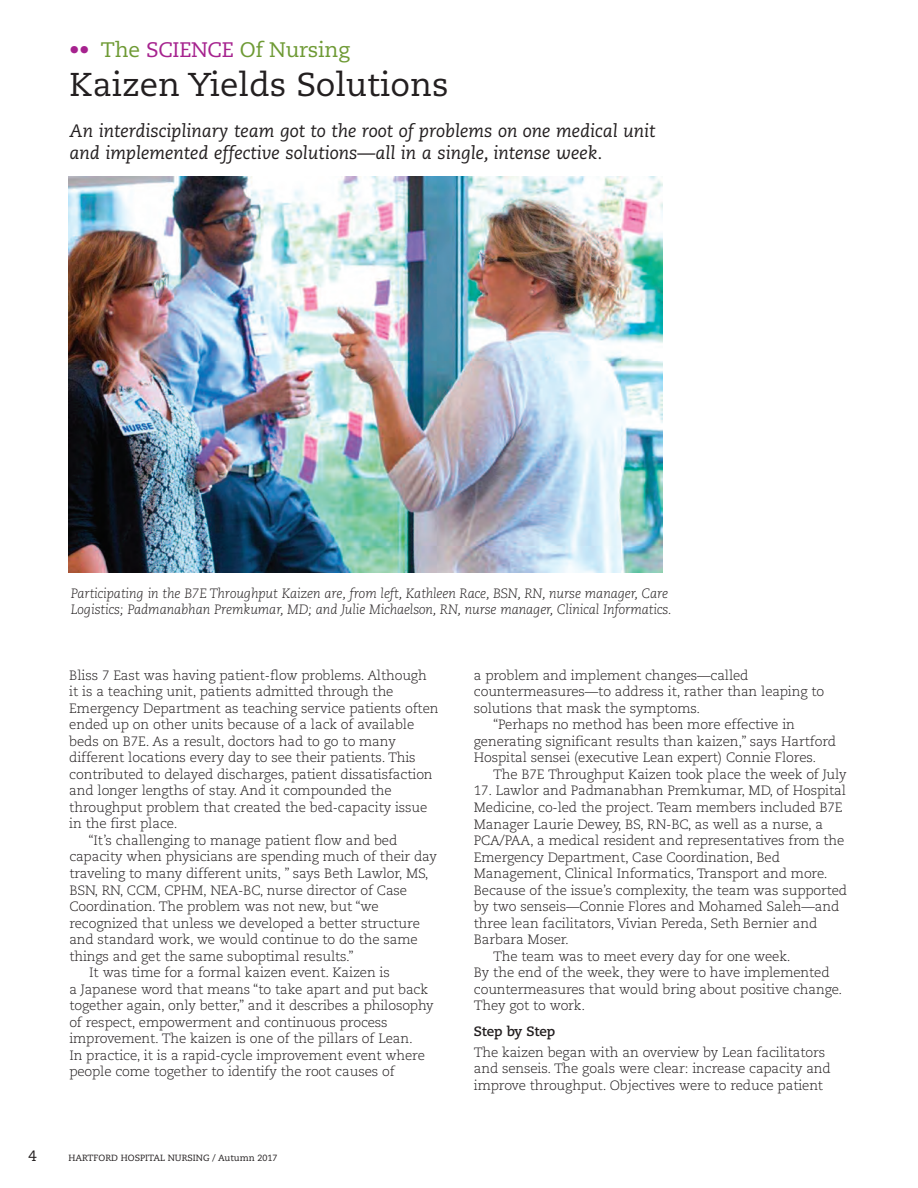
<style>
.page{position:relative;width:918px;height:1188px;background:#fff}
.page>*{position:absolute;margin:0;border:0;box-sizing:border-box;transform-origin:0 0}
.t1{font:33px "Caecilia";color:#231f20}
.t2{font:21px "Caecilia";letter-spacing:-.01em;color:#6e9a34}
.t3{font:italic 18px/22px "Caecilia";color:#231f20}
.t4{font:15px "Caecilia";color:#231f20}
.t5{font:300 13.5px/16.5px "Caecilia";letter-spacing:-.01em;color:#231f20}
.t6{font:italic 300 13.5px/16.5px "Caecilia";letter-spacing:-.01em;color:#231f20}
.t7{font:700 13.5px "Caecilia";letter-spacing:-.01em;color:#231f20}
.t8{font:9px "Caecilia";color:#231f20}
.s1{color:#a6228e}
</style>
<div class="page">
<img style="left:69px;top:177px;width:593px;height:396px">
<h2 class="t2" style="left:69px;top:41px;width:282px"><span class="s1">••</span> The <span class="s1">SCIENCE</span> Of Nursing</h2>
<h1 class="t1" style="left:70px;top:70px;width:380px">Kaizen Yields Solutions</h1>
<h3 class="t3" style="left:70px;top:122px;width:587px">An interdisciplinary team got to the root of problems on one medical unit and implemented effective solutions—all in a single, intense week.</h3>
<p class="t6" style="left:71px;top:586px;width:602px">Participating in the B7E Throughput Kaizen are, from left, Kathleen Race, BSN, RN, nurse manager, Care<br>Logistics; Padmanabhan Premkumar, MD; and Julie Michaelson, RN, nurse manager, Clinical Informatics.</p>
<p class="t5" style="left:69px;top:668px;width:359px">Bliss 7 East was having patient-flow problems. Although</p>
<p class="t5" style="left:69px;top:684px;width:326px">it is a teaching unit, patients admitted through the</p>
<p class="t5" style="left:69px;top:701px;width:371px">Emergency Department as teaching service patients often</p>
<p class="t5" style="left:69px;top:718px;width:346px">ended up on other units because of a lack of available</p>
<p class="t5" style="left:69px;top:734px;width:328px">beds on B7E. As a result, doctors had to go to many</p>
<p class="t5" style="left:69px;top:751px;width:348px">different locations every day to see their patients. This</p>
<p class="t5" style="left:69px;top:767px;width:365px">contributed to delayed discharges, patient dissatisfaction</p>
<p class="t5" style="left:69px;top:784px;width:324px">and longer lengths of stay. And it compounded the</p>
<p class="t5" style="left:69px;top:800px;width:360px">throughput problem that created the bed-capacity issue</p>
<p class="t5" style="left:69px;top:817px;width:110px">in the first place.</p>
<p class="t5" style="left:88px;top:833px;width:310px">“It’s challenging to manage patient flow and bed</p>
<p class="t5" style="left:69px;top:850px;width:369px">capacity when physicians are spending much of their day</p>
<p class="t5" style="left:69px;top:866px;width:361px">traveling to many different units, ” says Beth Lawlor, MS,</p>
<p class="t5" style="left:69px;top:883px;width:339px">BSN, RN, CCM, CPHM, NEA-BC, nurse director of Case</p>
<p class="t5" style="left:69px;top:899px;width:311px">Coordination. The problem was not new, but “we</p>
<p class="t5" style="left:69px;top:916px;width:352px">recognized that unless we developed a better structure</p>
<p class="t5" style="left:69px;top:932px;width:350px">and standard work, we would continue to do the same</p>
<p class="t5" style="left:69px;top:949px;width:286px">things and get the same suboptimal results.”</p>
<p class="t5" style="left:89px;top:965px;width:302px">It was time for a formal kaizen event. Kaizen is</p>
<p class="t5" style="left:69px;top:982px;width:360px">a Japanese word that means “to take apart and put back</p>
<p class="t5" style="left:69px;top:998px;width:366px">together again, only better,” and it describes a philosophy</p>
<p class="t5" style="left:69px;top:1015px;width:320px">of respect, empowerment and continuous process</p>
<p class="t5" style="left:69px;top:1031px;width:345px">improvement. The kaizen is one of the pillars of Lean.</p>
<p class="t5" style="left:69px;top:1048px;width:357px">In practice, it is a rapid-cycle improvement event where</p>
<p class="t5" style="left:69px;top:1065px;width:327px">people come together to identify the root causes of</p>
<p class="t4" style="left:28px;top:1149px;width:10px">4</p>
<p class="t8" style="left:68px;top:1154px;width:211px">HARTFORD HOSPITAL NURSING / Autumn 2017</p>
<p class="t5" style="left:474px;top:668px;width:276px">a problem and implement changes—called</p>
<p class="t5" style="left:474px;top:685px;width:352px">countermeasures—to address it, rather than leaping to</p>
<p class="t5" style="left:474px;top:701px;width:228px">solutions that mask the symptoms.</p>
<p class="t5" style="left:493px;top:718px;width:303px">“Perhaps no method has been more effective in</p>
<p class="t5" style="left:474px;top:734px;width:364px">generating significant results than kaizen,” says Hartford</p>
<p class="t5" style="left:474px;top:751px;width:344px">Hospital sensei (executive Lean expert) Connie Flores.</p>
<p class="t5" style="left:493px;top:767px;width:355px">The B7E Throughput Kaizen took place the week of July</p>
<p class="t5" style="left:474px;top:784px;width:374px">17. Lawlor and Padmanabhan Premkumar, MD, of Hospital</p>
<p class="t5" style="left:474px;top:800px;width:370px">Medicine, co-led the project. Team members included B7E</p>
<p class="t5" style="left:474px;top:817px;width:351px">Manager Laurie Dewey, BS, RN-BC, as well as a nurse, a</p>
<p class="t5" style="left:474px;top:833px;width:372px">PCA/PAA, a medical resident and representatives from the</p>
<p class="t5" style="left:474px;top:850px;width:308px">Emergency Department, Case Coordination, Bed</p>
<p class="t5" style="left:474px;top:866px;width:355px">Management, Clinical Informatics, Transport and more.</p>
<p class="t5" style="left:474px;top:883px;width:375px">Because of the issue’s complexity, the team was supported</p>
<p class="t5" style="left:474px;top:899px;width:367px">by two senseis—Connie Flores and Mohamed Saleh—and</p>
<p class="t5" style="left:474px;top:916px;width:345px">three lean facilitators, Vivian Pereda, Seth Bernier and</p>
<p class="t5" style="left:474px;top:932px;width:97px">Barbara Moser.</p>
<p class="t5" style="left:493px;top:949px;width:299px">The team was to meet every day for one week.</p>
<p class="t5" style="left:474px;top:965px;width:357px">By the end of the week, they were to have implemented</p>
<p class="t5" style="left:474px;top:982px;width:370px">countermeasures that would bring about positive change.</p>
<p class="t5" style="left:474px;top:999px;width:113px">They got to work.</p>
<p class="t7" style="left:474px;top:1025px;width:83px">Step by Step</p>
<p class="t5" style="left:474px;top:1045px;width:358px">The kaizen began with an overview by Lean facilitators and senseis. The goals were clear: increase capacity and improve throughput. Objectives were to reduce patient</p>
</div>
